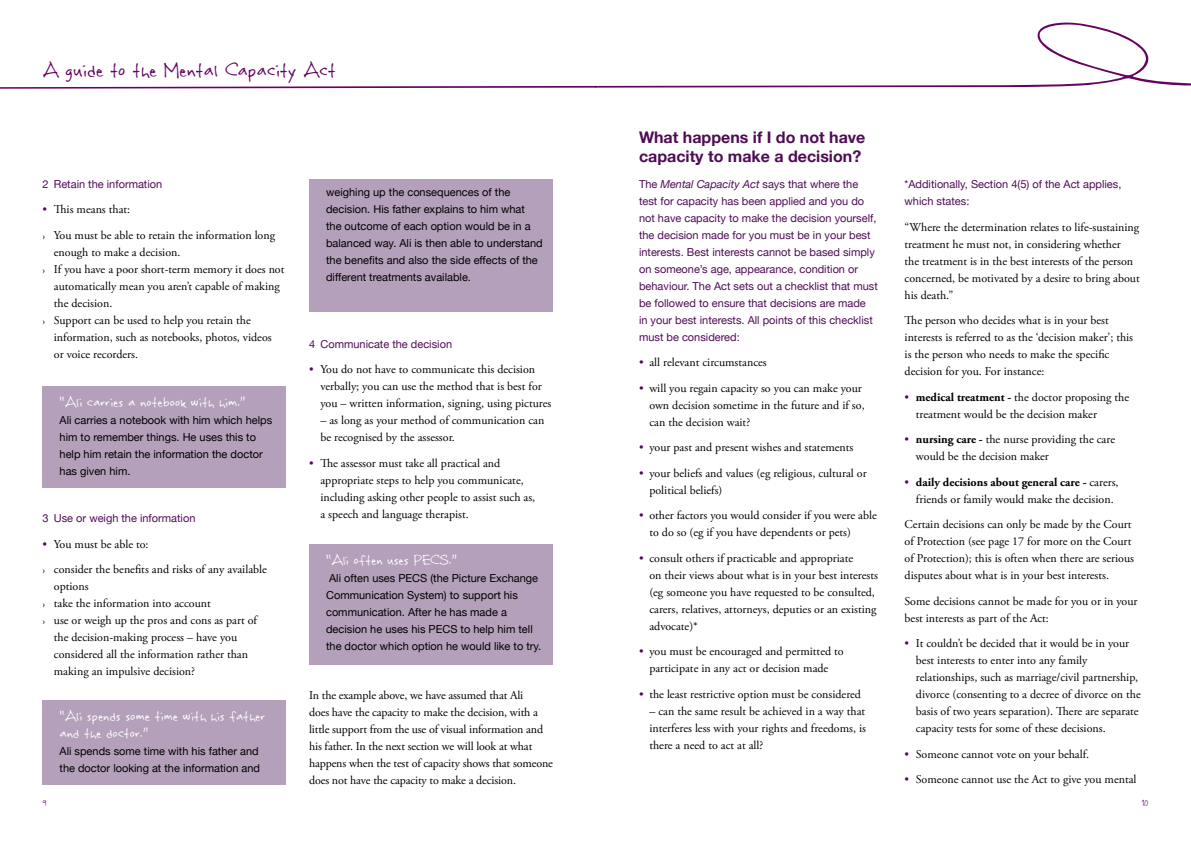
<style>
.page{position:relative;width:1191px;height:842px;background:#fff}
.page>*{position:absolute;margin:0;border:0;box-sizing:border-box;transform-origin:0 0}
.t1{font:24px "Rabiohead";color:#650360}
.t2{font:17px/17px "Rabiohead";color:#fff}
.t3{font:700 16px/19px "Helvetica Neue";color:#4f0c55}
.t4{font:12px/17px "Adobe Garamond Pro";color:#000}
.t5{font:11px/17px "Helvetica Neue";color:#000}
.t6{font:11px/17px "Helvetica Neue";color:#4f0c55}
.t7{font:10px "Rabiohead";color:#4f0c55}
.s1{color:#4f0c55}
.s2{font-style:italic}
.s3{font-weight:700}
</style>
<div class="page">
<svg style="left:0;top:23px;width:1191px;height:66px"></svg>
<div style="left:43px;top:386px;width:243px;height:102px;background:#b4a0ba"></div>
<div style="left:309px;top:180px;width:244px;height:132px;background:#b4a0ba"></div>
<div style="left:309px;top:544px;width:244px;height:120px;background:#b4a0ba"></div>
<div style="left:43px;top:700px;width:243px;height:85px;background:#b4a0ba"></div>
<h1 class="t1" style="left:43px;top:55px;width:295px">A guide to the Mental Capacity Act</h1>
<p class="t6" style="left:43px;top:175px;width:121px">2 Retain the information</p>
<p class="t4" style="left:43px;top:197px;width:234px;line-height:25.5px"><span class="s1">•</span> This means that:<br>› You must be able to retain the information long</p>
<p class="t4" style="left:54px;top:244px;width:128px">enough to make a decision.</p>
<p class="t4" style="left:43px;top:261px;width:243px">› If you have a poor short-term memory it does not</p>
<p class="t4" style="left:54px;top:278px;width:227px">automatically mean you aren’t capable of making</p>
<p class="t4" style="left:54px;top:295px;width:60px">the decision.</p>
<p class="t4" style="left:43px;top:312px;width:210px">› Support can be used to help you retain the</p>
<p class="t4" style="left:54px;top:329px;width:219px">information, such as notebooks, photos, videos</p>
<p class="t4" style="left:54px;top:346px;width:86px">or voice recorders.</p>
<h2 class="t2" style="left:60px;top:393px;width:187px">“Ali carries a notebook with him.”</h2>
<p class="t5" style="left:60px;top:412px;width:214px">Ali carries a notebook with him which helps him to remember things. He uses this to help him retain the information the doctor has given him.</p>
<p class="t6" style="left:43px;top:510px;width:154px">3 Use or weigh the information</p>
<p class="t4" style="left:43px;top:531px;width:226px;line-height:25.5px"><span class="s1">•</span> You must be able to:<br>› consider the benefits and risks of any available</p>
<p class="t4" style="left:54px;top:578px;width:36px">options</p>
<p class="t4" style="left:43px;top:595px;width:170px">› take the information into account</p>
<p class="t4" style="left:43px;top:612px;width:216px">› use or weigh up the pros and cons as part of</p>
<p class="t4" style="left:54px;top:629px;width:185px">the decision-making process – have you</p>
<p class="t4" style="left:54px;top:646px;width:196px">considered all the information rather than</p>
<p class="t4" style="left:54px;top:663px;width:143px">making an impulsive decision?</p>
<h2 class="t2" style="left:60px;top:707px;width:207px">“Ali spends some time with his father and the doctor.”</h2>
<p class="t5" style="left:60px;top:743px;width:202px">Ali spends some time with his father and the doctor looking at the information and</p>
<p class="t5" style="left:326px;top:183px;width:218px">weighing up the consequences of the decision. His father explains to him what the outcome of each option would be in a balanced way. Ali is then able to understand the benefits and also the side effects of the different treatments available.</p>
<p class="t6" style="left:309px;top:335px;width:144px">4 Communicate the decision</p>
<p class="t4" style="left:320px;top:361px;width:232px;text-indent:-11px"><span class="s1">•</span> You do not have to communicate this decision verbally; you can use the method that is best for you – written information, signing, using pictures</p>
<p class="t4" style="left:320px;top:412px;width:225px">– as long as your method of communication can be recognised by the assessor.</p>
<p class="t4" style="left:320px;top:455px;width:216px;text-indent:-11px"><span class="s1">•</span> The assessor must take all practical and appropriate steps to help you communicate, including asking other people to assist such as, a speech and language therapist.</p>
<h2 class="t2" style="left:326px;top:551px;width:132px">“Ali often uses PECS.”</h2>
<p class="t5" style="left:326px;top:570px;width:217px">Ali often uses PECS (the Picture Exchange Communication System) to support his communication. After he has made a decision he uses his PECS to help him tell the doctor which option he would like to try.</p>
<p class="t4" style="left:309px;top:687px;width:245px">In the example above, we have assumed that Ali<br>does have the capacity to make the decision, with a little support from the use of visual information and his father. In the next section we will look at what happens when the test of capacity shows that someone does not have the capacity to make a decision.</p>
<h3 class="t3" style="left:639px;top:128px;width:228px">What happens if I do not have capacity to make a decision?</h3>
<p class="t6" style="left:639px;top:175px;width:240px">The <span class="s2">Mental Capacity Act</span> says that where the test for capacity has been applied and you do not have capacity to make the decision yourself, the decision made for you must be in your best interests. Best interests cannot be based simply on someone’s age, appearance, condition or behaviour. The Act sets out a checklist that must be followed to ensure that decisions are made<br>in your best interests. All points of this checklist must be considered:</p>
<p class="t4" style="left:639px;top:354px;width:129px"><span class="s1">•</span> all relevant circumstances</p>
<p class="t4" style="left:649px;top:380px;width:217px;text-indent:-10px"><span class="s1">•</span> will you regain capacity so you can make your own decision sometime in the future and if so, can the decision wait?</p>
<p class="t4" style="left:639px;top:439px;width:216px"><span class="s1">•</span> your past and present wishes and statements</p>
<p class="t4" style="left:649px;top:465px;width:219px;text-indent:-10px"><span class="s1">•</span> your beliefs and values (eg religious, cultural or political beliefs)</p>
<p class="t4" style="left:649px;top:507px;width:229px;text-indent:-10px"><span class="s1">•</span> other factors you would consider if you were able to do so (eg if you have dependents or pets)</p>
<p class="t4" style="left:649px;top:550px;width:230px;text-indent:-10px"><span class="s1">•</span> consult others if practicable and appropriate<br>on their views about what is in your best interests (eg someone you have requested to be consulted, carers, relatives, attorneys, deputies or an existing advocate)*</p>
<p class="t4" style="left:639px;top:643px;width:206px;text-align:center"><span class="s1">•</span> you must be encouraged and permitted to participate in any act or decision made</p>
<p class="t4" style="left:639px;top:686px;width:223px"><span class="s1">•</span> the least restrictive option must be considered</p>
<p class="t4" style="left:649px;top:703px;width:218px;text-align:justify">– can the same result be achieved in a way that interferes less with your rights and freedoms, is there a need to act at all?</p>
<p class="t6" style="left:904px;top:175px;width:218px">*Additionally, Section 4(5) of the Act applies, which states:</p>
<p class="t4" style="left:904px;top:219px;width:237px">“Where the determination relates to life-sustaining treatment he must not, in considering whether<br>the treatment is in the best interests of the person concerned, be motivated by a desire to bring about his death.”</p>
<p class="t4" style="left:904px;top:312px;width:230px">The person who decides what is in your best interests is referred to as the ‘decision maker’; this is the person who needs to make the specific decision for you. For instance:</p>
<p class="t4" style="left:916px;top:389px;width:215px;text-indent:-11px"><span class="s1">•</span> <span class="s3">medical treatment -</span> the doctor proposing the treatment would be the decision maker</p>
<p class="t4" style="left:916px;top:431px;width:201px;text-indent:-11px"><span class="s1">•</span> <span class="s3">nursing care -</span> the nurse providing the care would be the decision maker</p>
<p class="t4" style="left:904px;top:474px;width:215px;text-align:center"><span class="s1">•</span> <span class="s3">daily decisions about general care -</span> carers, friends or family would make the decision.</p>
<p class="t4" style="left:904px;top:516px;width:231px">Certain decisions can only be made by the Court of Protection (see page 17 for more on the Court of Protection); this is often when there are serious disputes about what is in your best interests.</p>
<p class="t4" style="left:904px;top:593px;width:234px">Some decisions cannot be made for you or in your best interests as part of the Act:</p>
<p class="t4" style="left:916px;top:635px;width:226px;text-indent:-11px"><span class="s1">•</span> It couldn’t be decided that it would be in your best interests to enter into any family relationships, such as marriage/civil partnership, divorce (consenting to a decree of divorce on the basis of two years separation). There are separate capacity tests for some of these decisions.</p>
<p class="t4" style="left:904px;top:746px;width:186px"><span class="s1">•</span> Someone cannot vote on your behalf.</p>
<p class="t4" style="left:904px;top:771px;width:233px"><span class="s1">•</span> Someone cannot use the Act to give you mental</p>
<p class="t7" style="left:1141px;top:797px;width:9px">10</p>
</div>
